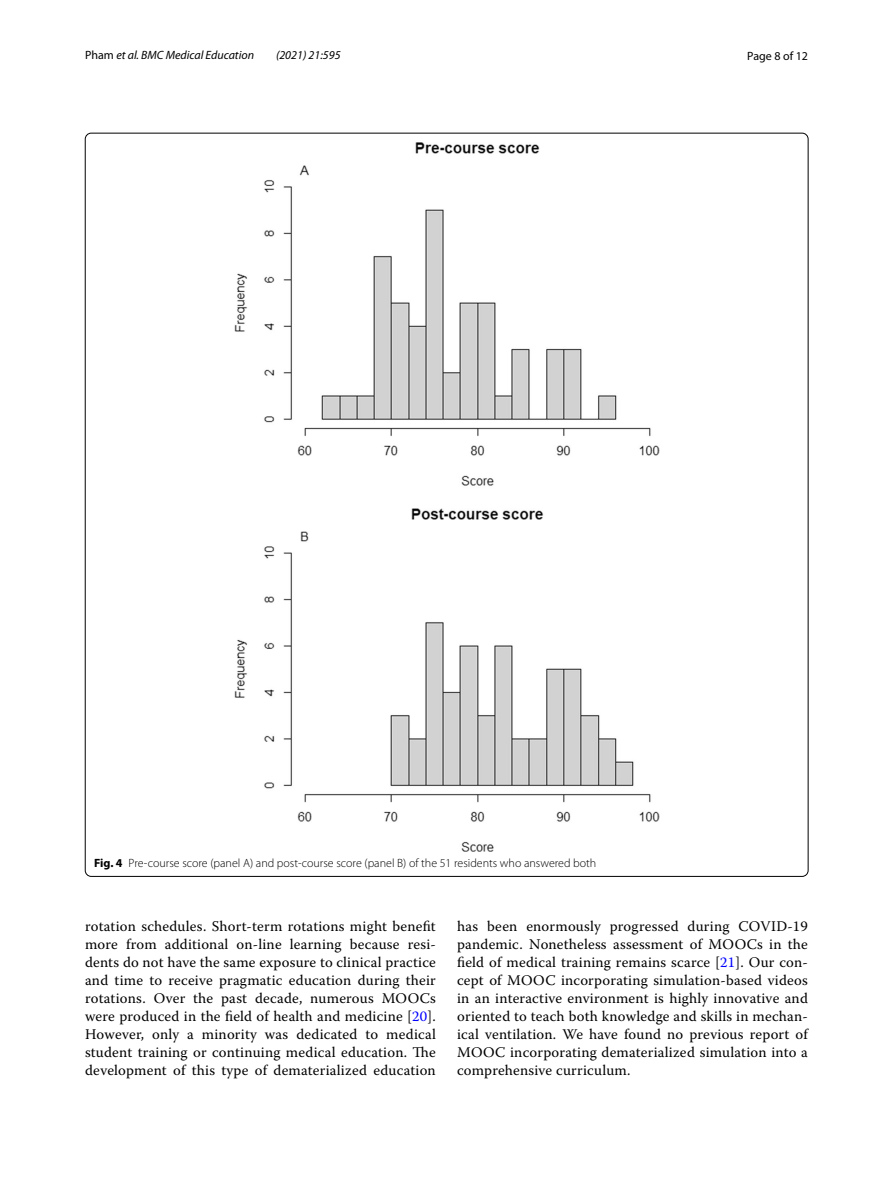
<style>
.page{position:relative;width:893px;height:1187px;background:#fff}
.page>*{position:absolute;margin:0;border:0;box-sizing:border-box;transform-origin:0 0}
.t1{font:14.7px/18px "Warnock Pro";letter-spacing:.015em;color:#000;text-align:justify}
.t2{font:300 12px "Myriad Pro";color:#000}
.t3{font:italic 12px "Myriad Pro";color:#000}
.t4{font:12px "Myriad Pro";color:#000}
.s1{font-style:normal}
.s2{font-weight:700}
.s3{color:#00f}
</style>
<div class="page">
<img style="left:234px;top:142px;width:425px;height:709px">
<p class="t3" style="left:85px;top:48px;width:171px"><span class="s1">Pham</span> et al. BMC Medical Education</p>
<p class="t3" style="left:276px;top:48px;width:66px">(2021) 21:595</p>
<p class="t4" style="left:747px;top:48px;width:62px">Page 8 of 12</p>
<p class="t2" style="left:94px;top:855px;width:504px"><span class="s2">Fig. 4</span> Pre-course score (panel A) and post-course score (panel B) of the 51 residents who answered both</p>
<p class="t1" style="left:85px;top:916px;width:352px">rotation schedules. Short-term rotations might benefit more from additional on-line learning because resi&shy;dents do not have the same exposure to clinical practice and time to receive pragmatic education during their rotations. Over the past decade, numerous MOOCs were produced in the field of health and medicine [<span class="s3">20</span>].<br>However, only a minority was dedicated to medical student training or continuing medical education. The development of this type of dematerialized education</p>
<p class="t1" style="left:457px;top:916px;width:352px">has been enormously progressed during COVID-19 pandemic. Nonetheless assessment of MOOCs in the field of medical training remains scarce [<span class="s3">21</span>]. Our con&shy;cept of MOOC incorporating simulation-based videos in an interactive environment is highly innovative and oriented to teach both knowledge and skills in mechan&shy;ical ventilation. We have found no previous report of MOOC incorporating dematerialized simulation into a comprehensive curriculum.</p>
</div>
